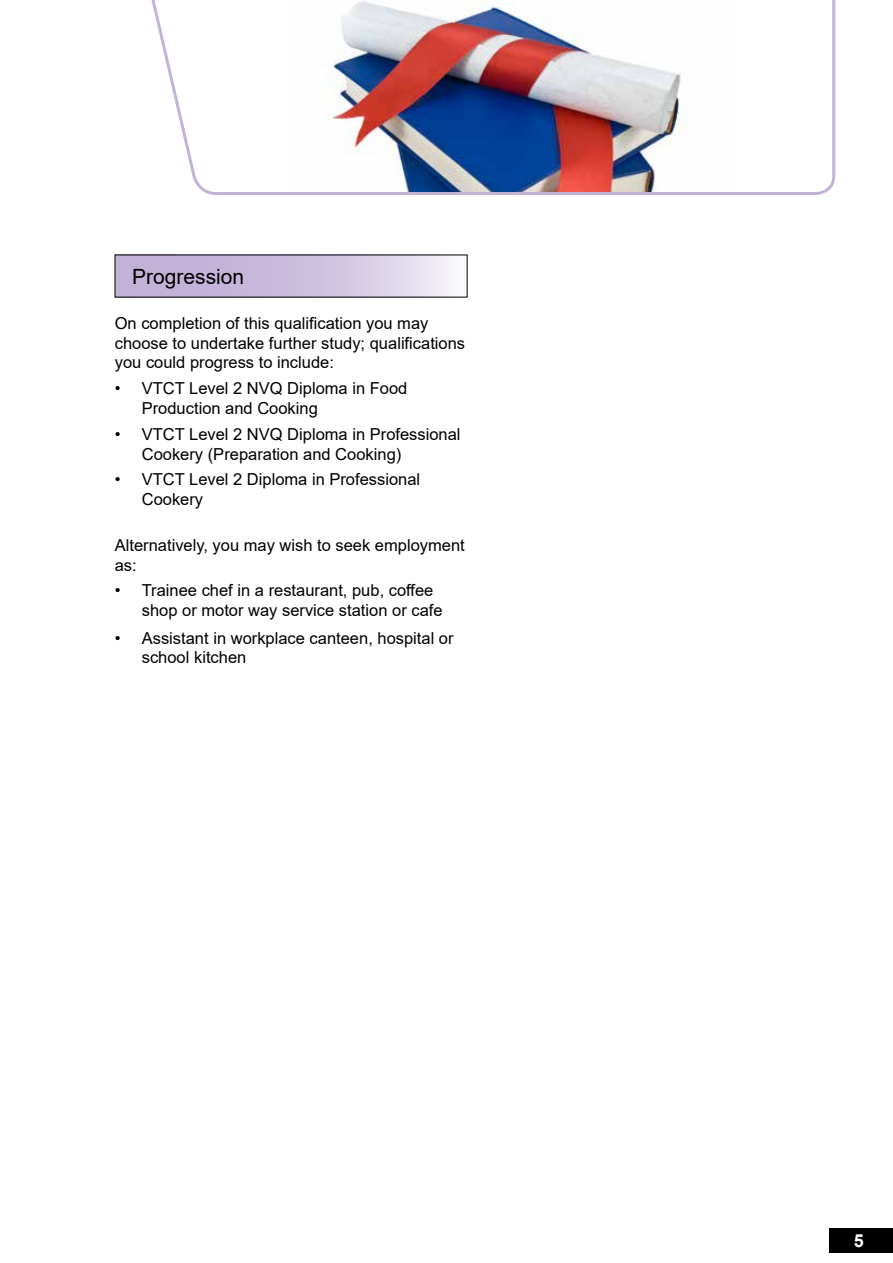
<style>
.page{position:relative;width:893px;height:1263px;background:#fff}
.page>*{position:absolute;margin:0;border:0;box-sizing:border-box;transform-origin:0 0}
.t1{font:21px "Arial";color:#000}
.t2{font:700 18px "Arial";color:#fff}
.t3{font:16.5px/19.8px "Arial";color:#000}
</style>
<div class="page">
<div style="left:829px;top:1228px;width:64px;height:25px;background:#000"></div>
<img style="left:151px;top:0;width:685px;height:195px">
<svg style="left:117px;top:257px;width:336px;height:38px;background:#d0c3e0"></svg>
<p class="t1" style="left:132px;top:262px;width:114px">Progression</p>
<p class="t3" style="left:115px;top:313px;width:352px">On completion of this qualification you may choose to undertake further study; qualifications you could progress to include:</p>
<p class="t3" style="left:142px;top:378px;width:267px;text-indent:-27px">• VTCT Level 2 NVQ Diploma in Food<br>Production and Cooking</p>
<p class="t3" style="left:142px;top:424px;width:320px;text-indent:-27px">• VTCT Level 2 NVQ Diploma in Professional<br>Cookery (Preparation and Cooking)</p>
<p class="t3" style="left:142px;top:470px;width:280px;text-indent:-27px">• VTCT Level 2 Diploma in Professional<br>Cookery</p>
<p class="t3" style="left:115px;top:535px;width:351px">Alternatively, you may wish to seek employment as:</p>
<p class="t3" style="left:142px;top:581px;width:302px;text-indent:-27px">• Trainee chef in a restaurant, pub, coffee shop or motor way service station or cafe</p>
<p class="t3" style="left:142px;top:628px;width:313px;text-indent:-27px">• Assistant in workplace canteen, hospital or school kitchen</p>
<p class="t2" style="left:854px;top:1228px;width:12px">5</p>
</div>
